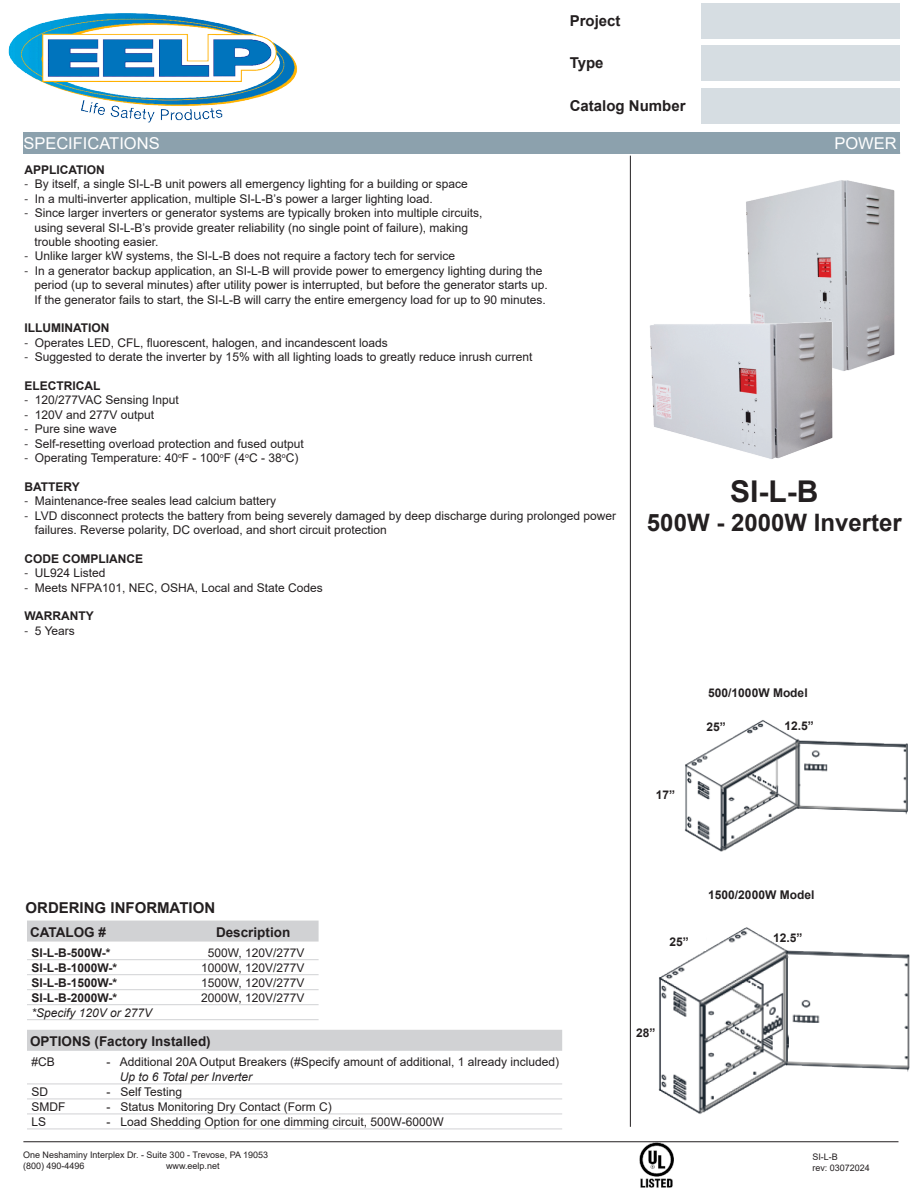
<style>
.page{position:relative;width:918px;height:1188px;background:#fff}
.page>*{position:absolute;margin:0;border:0;box-sizing:border-box;transform-origin:0 0}
.t1{font:700 30px "Arial";color:#231f20}
.t2{font:700 24px "Arial";color:#231f20}
.t3{font:16.35px "Arial";color:#fff}
.t4{font:700 15px "Arial";color:#231f20}
.Table_Headings{font:700 13.5px "Arial";color:#231f20}
.OrderingInfoDescriptions{font:12px/14.4px "Arial";color:#231f20}
.ParagraphText{font:12px "Arial";color:#231f20}
.OrderingInfoDescriptions-2{font:700 12px "Arial";color:#231f20}
.ParagraphText-2{font:700 12px "Arial";color:#231f20}
.OrderingInfoDescriptions-3{font:italic 12px "Arial";color:#231f20}
.t5{font:9px "Arial";color:#231f20}
.s1{font-family:"Myriad Pro"}
.s2{font-style:italic}
</style>
<div class="page">
<div style="left:702px;top:3px;width:198px;height:35px;background:#d6dde2"></div>
<div style="left:702px;top:45px;width:198px;height:36px;background:#d6dde2"></div>
<div style="left:702px;top:88px;width:198px;height:36px;background:#d6dde2"></div>
<hr style="left:630px;top:156px;width:1px;height:971px;background:#231f20">
<div style="left:23px;top:133px;width:877px;height:21px;background:#8ca1ad"></div>
<hr style="left:23px;top:1141px;width:875px;height:1px;background:#231f20">
<div style="left:27px;top:921px;width:292px;height:21px;background:#d1d2d4"></div>
<hr style="left:27px;top:959px;width:292px;height:1px;background:#d1d2d4">
<hr style="left:27px;top:974px;width:292px;height:1px;background:#d1d2d4">
<hr style="left:27px;top:989px;width:292px;height:1px;background:#d1d2d4">
<hr style="left:27px;top:1004px;width:292px;height:1px;background:#d1d2d4">
<hr style="left:27px;top:1019px;width:292px;height:1px;background:#d1d2d4">
<div style="left:27px;top:1030px;width:535px;height:21px;background:#d1d2d4"></div>
<hr style="left:27px;top:1084px;width:535px;height:1px;background:#d1d2d4">
<hr style="left:27px;top:1099px;width:535px;height:1px;background:#d1d2d4">
<hr style="left:27px;top:1114px;width:535px;height:1px;background:#d1d2d4">
<hr style="left:27px;top:1129px;width:535px;height:1px;background:#d1d2d4">
<img style="left:658px;top:927px;width:252px;height:187px">
<img style="left:746px;top:180px;width:149px;height:191px">
<img style="left:8px;top:13px;width:290px;height:110px">
<img style="left:650px;top:309px;width:187px;height:150px">
<img style="left:685px;top:720px;width:223px;height:132px">
<img style="left:632px;top:1141px;width:48px;height:47px">
<p class="t4" style="left:570px;top:10px;width:52px">Project</p>
<p class="t4" style="left:570px;top:52px;width:35px">Type</p>
<p class="t4" style="left:570px;top:95px;width:117px">Catalog Number</p>
<p class="t3" style="left:23px;top:132px;width:138px">SPECIFICATIONS</p>
<p class="t3" style="left:834px;top:132px;width:64px">POWER</p>
<p class="ParagraphText-2" style="left:24px;top:161px;width:82px">APPLICATION</p>
<p class="OrderingInfoDescriptions" style="left:24px;top:177px;width:445px"><span class="s1">-</span> By itself, a single SI-L-B unit powers all emergency lighting for a building or space</p>
<p class="OrderingInfoDescriptions" style="left:24px;top:191px;width:410px"><span class="s1">-</span> In a multi-inverter application, multiple SI-L-B’s power a larger lighting load.</p>
<p class="OrderingInfoDescriptions" style="left:24px;top:206px;width:459px"><span class="s1">-</span> Since larger inverters or generator systems are typically broken into multiple circuits,</p>
<p class="ParagraphText" style="left:34px;top:219px;width:435px">using several SI-L-B’s provide greater reliability (no single point of failure), making</p>
<p class="ParagraphText" style="left:34px;top:233px;width:126px">trouble shooting easier.</p>
<p class="OrderingInfoDescriptions" style="left:24px;top:249px;width:432px"><span class="s1">-</span> Unlike larger kW systems, the SI-L-B does not require a factory tech for service</p>
<p class="OrderingInfoDescriptions" style="left:24px;top:263px;width:520px"><span class="s1">-</span> In a generator backup application, an SI-L-B will provide power to emergency lighting during the</p>
<p class="ParagraphText" style="left:34px;top:277px;width:515px">period (up to several minutes) after utility power is interrupted, but before the generator starts up.</p>
<p class="ParagraphText" style="left:34px;top:291px;width:513px">If the generator fails to start, the SI-L-B will carry the entire emergency load for up to 90 minutes.</p>
<p class="ParagraphText-2" style="left:24px;top:320px;width:87px">ILLUMINATION</p>
<p class="OrderingInfoDescriptions" style="left:24px;top:335px;width:365px"><span class="s1">-</span> Operates LED, CFL, fluorescent, halogen, and incandescent loads</p>
<p class="OrderingInfoDescriptions" style="left:24px;top:350px;width:510px"><span class="s1">-</span> Suggested to derate the inverter by 15% with all lighting loads to greatly reduce inrush current</p>
<p class="ParagraphText-2" style="left:24px;top:377px;width:77px">ELECTRICAL</p>
<p class="OrderingInfoDescriptions" style="left:24px;top:393px;width:156px"><span class="s1">-</span> 120/277VAC Sensing Input</p>
<p class="OrderingInfoDescriptions" style="left:24px;top:407px;width:131px"><span class="s1">-</span> 120V and 277V output</p>
<p class="OrderingInfoDescriptions" style="left:24px;top:422px;width:94px"><span class="s1">-</span> Pure sine wave</p>
<p class="OrderingInfoDescriptions" style="left:24px;top:436px;width:281px"><span class="s1">-</span> Self-resetting overload protection and fused output</p>
<p class="OrderingInfoDescriptions" style="left:24px;top:450px;width:275px"><span class="s1">-</span> Operating Temperature: 40<sup>o</sup>F - 100<sup>o</sup>F (4<sup>o</sup>C - 38<sup>o</sup>C)</p>
<p class="ParagraphText-2" style="left:24px;top:478px;width:57px">BATTERY</p>
<p class="OrderingInfoDescriptions" style="left:24px;top:494px;width:253px"><span class="s1">-</span> Maintenance-free seales lead calcium battery</p>
<p class="OrderingInfoDescriptions" style="left:35px;top:508px;width:583px;text-indent:-10px"><span class="s1">-</span> LVD disconnect protects the battery from being severely damaged by deep discharge during prolonged power failures. Reverse polarity, DC overload, and short circuit protection</p>
<p class="ParagraphText-2" style="left:24px;top:550px;width:120px">CODE COMPLIANCE</p>
<p class="OrderingInfoDescriptions" style="left:24px;top:566px;width:83px"><span class="s1">-</span> UL924 Listed</p>
<p class="OrderingInfoDescriptions" style="left:24px;top:580px;width:300px"><span class="s1">-</span> Meets NFPA101, NEC, OSHA, Local and State Codes</p>
<p class="ParagraphText-2" style="left:24px;top:608px;width:71px">WARRANTY</p>
<p class="OrderingInfoDescriptions" style="left:24px;top:623px;width:52px"><span class="s1">-</span> 5 Years</p>
<p class="t1" style="left:730px;top:470px;width:90px">SI-L-B</p>
<p class="t2" style="left:647px;top:506px;width:256px">500W - 2000W Inverter</p>
<p class="OrderingInfoDescriptions-2" style="left:708px;top:684px;width:101px">500/1000W Model</p>
<p class="OrderingInfoDescriptions-2" style="left:656px;top:786px;width:21px">17”</p>
<p class="OrderingInfoDescriptions-2" style="left:706px;top:718px;width:21px">25”</p>
<p class="OrderingInfoDescriptions-2" style="left:784px;top:717px;width:31px">12.5”</p>
<p class="t4" style="left:26px;top:897px;width:191px">ORDERING INFORMATION</p>
<p class="Table_Headings" style="left:30px;top:923px;width:78px">CATALOG #</p>
<p class="Table_Headings" style="left:216px;top:923px;width:76px">Description</p>
<p class="OrderingInfoDescriptions-2" style="left:32px;top:944px;width:81px">SI-L-B-500W-*</p>
<p class="OrderingInfoDescriptions" style="left:208px;top:946px;width:98px">500W, 120V/277V</p>
<p class="OrderingInfoDescriptions-2" style="left:32px;top:959px;width:87px">SI-L-B-1000W-*</p>
<p class="OrderingInfoDescriptions" style="left:201px;top:961px;width:105px">1000W, 120V/277V</p>
<p class="OrderingInfoDescriptions-2" style="left:32px;top:974px;width:87px">SI-L-B-1500W-*</p>
<p class="OrderingInfoDescriptions" style="left:201px;top:976px;width:105px">1500W, 120V/277V</p>
<p class="OrderingInfoDescriptions-2" style="left:32px;top:989px;width:87px">SI-L-B-2000W-*</p>
<p class="OrderingInfoDescriptions" style="left:201px;top:991px;width:105px">2000W, 120V/277V</p>
<p class="OrderingInfoDescriptions-3" style="left:32px;top:1005px;width:122px">*Specify 120V or 277V</p>
<p class="Table_Headings" style="left:30px;top:1032px;width:182px">OPTIONS (Factory Installed)</p>
<p class="OrderingInfoDescriptions" style="left:32px;top:1055px;width:25px">#CB</p>
<p class="OrderingInfoDescriptions" style="left:120px;top:1055px;width:441px;line-height:15px;text-indent:-13px">- Additional 20A Output Breakers (#Specify amount of additional, 1 already included)<br><span class="s2">Up to 6 Total per Inverter</span></p>
<p class="OrderingInfoDescriptions" style="left:32px;top:1085px;width:18px">SD</p>
<p class="OrderingInfoDescriptions" style="left:106px;top:1085px;width:77px">- Self Testing</p>
<p class="OrderingInfoDescriptions" style="left:32px;top:1100px;width:35px">SMDF</p>
<p class="OrderingInfoDescriptions" style="left:106px;top:1100px;width:227px">- Status Monitoring Dry Contact (Form C)</p>
<p class="OrderingInfoDescriptions" style="left:32px;top:1115px;width:16px">LS</p>
<p class="OrderingInfoDescriptions" style="left:106px;top:1115px;width:339px">- Load Shedding Option for one dimming circuit, 500W-6000W</p>
<p class="t5" style="left:23px;top:1149px;width:246px">One Neshaminy Interplex Dr. - Suite 300 - Trevose, PA 19053</p>
<p class="t5" style="left:23px;top:1160px;width:63px">(800) 490-4496</p>
<p class="t5" style="left:166px;top:1160px;width:55px">www.eelp.net</p>
<p class="OrderingInfoDescriptions-2" style="left:670px;top:933px;width:21px">25”</p>
<p class="OrderingInfoDescriptions-2" style="left:708px;top:887px;width:108px">1500/2000W Model</p>
<p class="OrderingInfoDescriptions-2" style="left:773px;top:929px;width:31px">12.5”</p>
<p class="OrderingInfoDescriptions-2" style="left:636px;top:1025px;width:21px">28”</p>
<p class="t5" style="left:812px;top:1151px;width:27px">SI-L-B</p>
<p class="t5" style="left:812px;top:1161px;width:59px">rev: 03072024</p>
</div>
